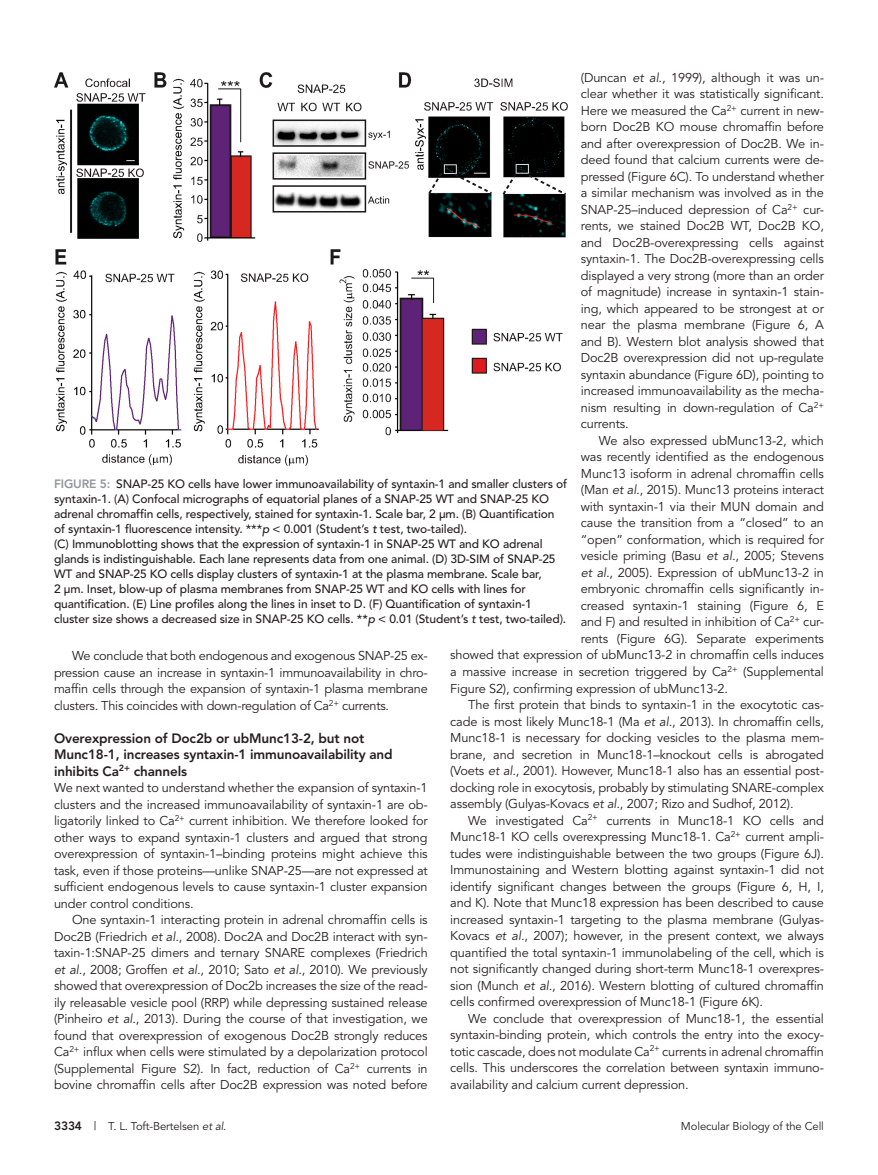
<style>
.page{position:relative;width:878px;height:1175px;background:#fff}
.page>*{position:absolute;margin:0;border:0;box-sizing:border-box;transform-origin:0 0}
.t1{font:800 13.5px/16.5px "Avenir";letter-spacing:-.01em;color:#231f20}
.Para{font:12.75px/16.5px "Avenir";letter-spacing:-.01em;color:#231f20;text-align:justify}
.ParaFL{font:12.75px/16.5px "Avenir";letter-spacing:-.01em;color:#231f20;text-align:justify}
.FigCaption{font:500 12px/15px "Avenir";letter-spacing:-.01em;color:#231f20}
.t2{font:11.25px "Avenir";letter-spacing:-.01em;color:#231f20}
.s1{font-style:italic}
.s2{font-weight:800;color:#939598}
.s3{font-weight:800;font-size:12px}
.s4{font-size:12px}
</style>
<div class="page">
<img style="left:54px;top:72px;width:513px;height:393px">
<p class="Para" style="left:580px;top:69px;width:245px">(Duncan <span class="s1">et al.</span>, 1999), although it was un&shy;clear whether it was statistically significant.<br>Here we measured the Ca<sup>2+</sup> current in new&shy;born Doc2B KO mouse chromaffin before and after overexpression of Doc2B. We in&shy;deed found that calcium currents were de&shy;pressed (Figure 6C). To understand whether a similar mechanism was involved as in the SNAP-25–induced depression of Ca<sup>2+</sup> cur&shy;rents, we stained Doc2B WT, Doc2B KO, and Doc2B-overexpressing cells against syntaxin-1. The Doc2B-overexpressing cells displayed a very strong (more than an order of magnitude) increase in syntaxin-1 stain&shy;ing, which appeared to be strongest at or near the plasma membrane (Figure 6, A and B). Western blot analysis showed that Doc2B overexpression did not up-regulate syntaxin abundance (Figure 6D), pointing to increased immunoavailability as the mecha&shy;nism resulting in down-regulation of Ca<sup>2+ </sup>currents.</p>
<p class="Para" style="left:599px;top:432px;width:227px">We also expressed ubMunc13-2, which</p>
<p class="Para" style="left:581px;top:449px;width:244px">was recently identified as the endogenous</p>
<p class="Para" style="left:581px;top:465px;width:245px">Munc13 isoform in adrenal chromaffin cells</p>
<p class="Para" style="left:581px;top:482px;width:245px">(Man <span class="s1">et al.</span>, 2015). Munc13 proteins interact</p>
<p class="Para" style="left:581px;top:498px;width:244px">with syntaxin-1 via their MUN domain and</p>
<p class="Para" style="left:581px;top:515px;width:245px">cause the transition from a “closed” to an</p>
<p class="Para" style="left:581px;top:531px;width:245px">“open” conformation, which is required for</p>
<p class="Para" style="left:581px;top:548px;width:245px">vesicle priming (Basu <span class="s1">et al.</span>, 2005; Stevens</p>
<p class="Para" style="left:581px;top:564px;width:245px"><span class="s1">et al.</span>, 2005). Expression of ubMunc13-2 in</p>
<p class="Para" style="left:581px;top:581px;width:245px">embryonic chromaffin cells significantly in-</p>
<p class="Para" style="left:581px;top:597px;width:245px">creased syntaxin-1 staining (Figure 6, E</p>
<p class="Para" style="left:581px;top:614px;width:245px">and F) and resulted in inhibition of Ca<sup>2+</sup> cur-</p>
<p class="Para" style="left:580px;top:630px;width:244px">rents (Figure 6G). Separate experiments</p>
<p class="Para" style="left:450px;top:647px;width:375px">showed that expression of ubMunc13-2 in chromaffin cells induces</p>
<p class="Para" style="left:450px;top:663px;width:375px">a massive increase in secretion triggered by Ca<sup>2+</sup> (Supplemental</p>
<p class="Para" style="left:450px;top:680px;width:279px">Figure S2), confirming expression of ubMunc13-2.</p>
<p class="Para" style="left:450px;top:696px;width:375px;text-indent:18px">The first protein that binds to syntaxin-1 in the exocytotic cas&shy;cade is most likely Munc18-1 (Ma <span class="s1">et al.</span>, 2013). In chromaffin cells, Munc18-1 is necessary for docking vesicles to the plasma mem&shy;brane, and secretion in Munc18-1–knockout cells is abrogated (Voets <span class="s1">et al.</span>, 2001). However, Munc18-1 also has an essential post&shy;docking role in exocytosis, probably by stimulating SNARE-complex assembly (Gulyas-Kovacs <span class="s1">et al.</span>, 2007; Rizo and Sudhof, 2012).</p>
<p class="Para" style="left:450px;top:812px;width:375px;text-indent:18px">We investigated Ca<sup>2+</sup> currents in Munc18-1 KO cells and Munc18-1 KO cells overexpressing Munc18-1. Ca<sup>2+</sup> current ampli&shy;tudes were indistinguishable between the two groups (Figure 6J).<br>Immunostaining and Western blotting against syntaxin-1 did not identify significant changes between the groups (Figure 6, H, I, and K). Note that Munc18 expression has been described to cause increased syntaxin-1 targeting to the plasma membrane (Gulyas-Kovacs <span class="s1">et al.</span>, 2007); however, in the present context, we always quantified the total syntaxin-1 immunolabeling of the cell, which is not significantly changed during short-term Munc18-1 overexpres&shy;sion (Munch <span class="s1">et al.</span>, 2016). Western blotting of cultured chromaffin cells confirmed overexpression of Munc18-1 (Figure 6K).</p>
<p class="Para" style="left:450px;top:1010px;width:375px;text-indent:18px">We conclude that overexpression of Munc18-1, the essential syntaxin-binding protein, which controls the entry into the exocy&shy;totic cascade, does not modulate Ca<sup>2+</sup> currents in adrenal chromaffin cells. This underscores the correlation between syntaxin immuno&shy;availability and calcium current depression.</p>
<p class="FigCaption" style="left:54px;top:477px;width:514px"><span class="s2">FIGURE 5:</span> SNAP-25 KO cells have lower immunoavailability of syntaxin-1 and smaller clusters of syntaxin-1. (A) Confocal micrographs of equatorial planes of a SNAP-25 WT and SNAP-25 KO adrenal chromaffin cells, respectively, stained for syntaxin-1. Scale bar, 2 μm. (B) Quantification of syntaxin-1 fluorescence intensity. ***<span class="s1">p</span> &lt; 0.001 (Student’s <span class="s1">t</span> test, two-tailed).<br>(C) Immunoblotting shows that the expression of syntaxin-1 in SNAP-25 WT and KO adrenal glands is indistinguishable. Each lane represents data from one animal. (D) 3D-SIM of SNAP-25<br>WT and SNAP-25 KO cells display clusters of syntaxin-1 at the plasma membrane. Scale bar,<br>2 μm. Inset, blow-up of plasma membranes from SNAP-25 WT and KO cells with lines for quantification. (E) Line profiles along the lines in inset to D. (F) Quantification of syntaxin-1 cluster size shows a decreased size in SNAP-25 KO cells. **<span class="s1">p</span> &lt; 0.01 (Student’s <span class="s1">t</span> test, two-tailed).</p>
<p class="Para" style="left:54px;top:648px;width:375px;text-indent:18px">We conclude that both endogenous and exogenous SNAP-25 ex&shy;pression cause an increase in syntaxin-1 immunoavailability in chro&shy;maffin cells through the expansion of syntaxin-1 plasma membrane clusters. This coincides with down-regulation of Ca<sup>2+</sup> currents.</p>
<h2 class="t1" style="left:54px;top:730px;width:340px">Overexpression of Doc2b or ubMunc13-2, but not<br>Munc18-1, increases syntaxin-1 immunoavailability and inhibits Ca<sup>2+</sup> channels</h2>
<p class="ParaFL" style="left:54px;top:780px;width:375px">We next wanted to understand whether the expansion of syntaxin-1 clusters and the increased immunoavailability of syntaxin-1 are ob&shy;ligatorily linked to Ca<sup>2+</sup> current inhibition. We therefore looked for other ways to expand syntaxin-1 clusters and argued that strong overexpression of syntaxin-1–binding proteins might achieve this task, even if those proteins—unlike SNAP-25—are not expressed at sufficient endogenous levels to cause syntaxin-1 cluster expansion under control conditions.</p>
<p class="Para" style="left:54px;top:912px;width:375px;text-indent:18px">One syntaxin-1 interacting protein in adrenal chromaffin cells is Doc2B (Friedrich <span class="s1">et al.</span>, 2008). Doc2A and Doc2B interact with syn&shy;taxin-1:SNAP-25 dimers and ternary SNARE complexes (Friedrich <span class="s1">et al.</span>, 2008; Groffen <span class="s1">et al.</span>, 2010; Sato <span class="s1">et al.</span>, 2010). We previously showed that overexpression of Doc2b increases the size of the read&shy;ily releasable vesicle pool (RRP) while depressing sustained release (Pinheiro <span class="s1">et al.</span>, 2013). During the course of that investigation, we found that overexpression of exogenous Doc2B strongly reduces Ca<sup>2+</sup> influx when cells were stimulated by a depolarization protocol (Supplemental Figure S2). In fact, reduction of Ca<sup>2+</sup> currents in bovine chromaffin cells after Doc2B expression was noted before</p>
<p class="t2" style="left:54px;top:1119px;width:174px"><span class="s3">3334</span> <span class="s4">|</span> T. L. Toft-Bertelsen <span class="s1">et al</span>.</p>
<p class="t2" style="left:681px;top:1119px;width:144px">Molecular Biology of the Cell</p>
</div>
